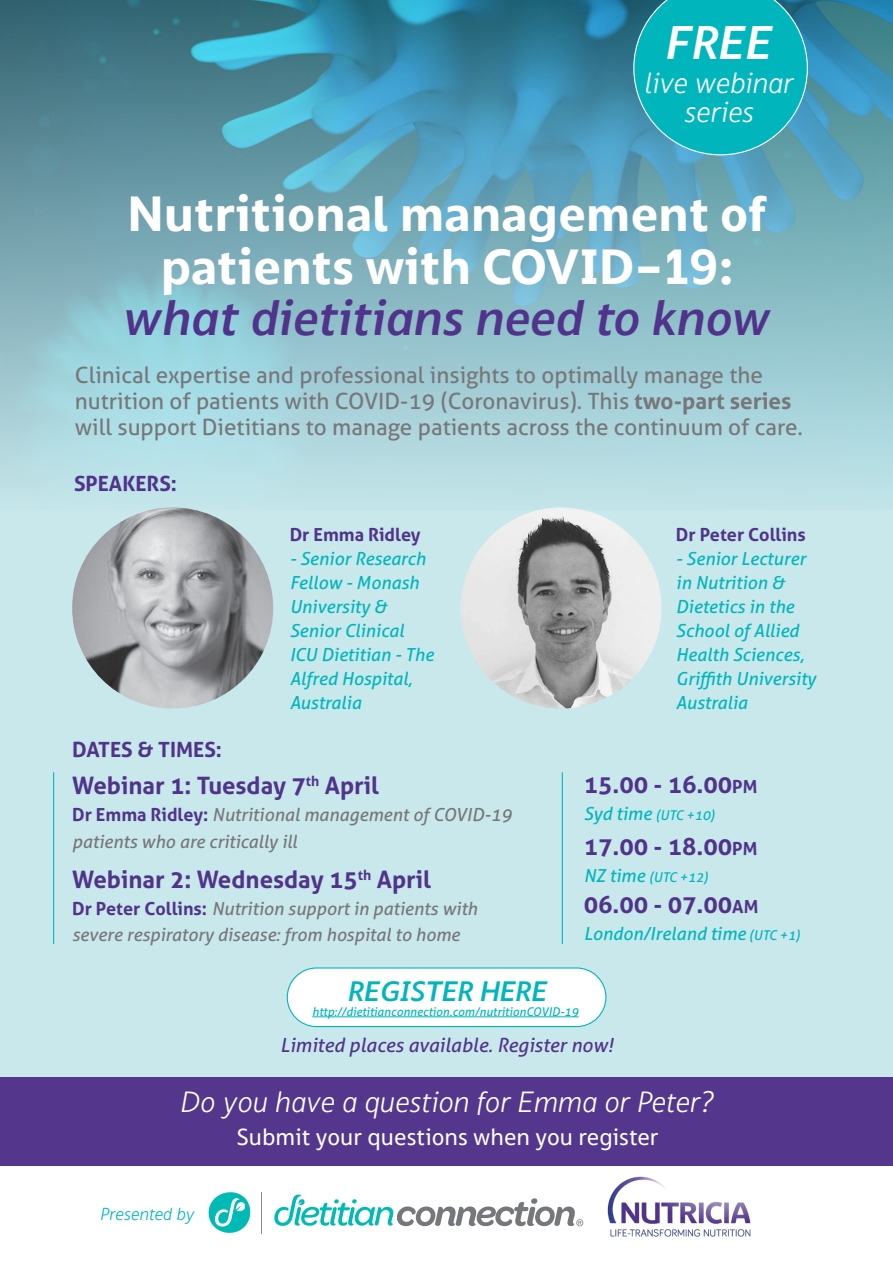
<style>
.page{position:relative;width:893px;height:1263px;background:#fff}
.page>*{position:absolute;margin:0;border:0;box-sizing:border-box;transform-origin:0 0}
.t1{font:700 48.6px/52.9px "Silta";color:#fff;text-align:center}
.t2{font:italic 500 48.6px "Silta";color:#51338b}
.t3{font:italic 500 46.5px "Silta";color:#fff}
.t4{font:italic 300 28.8px "Silta";color:#fff}
.t5{font:italic 300 28.5px/28.5px "Silta";color:#fff;text-align:center}
.t6{font:italic 500 27.6px "Silta";color:#00b6bc}
.t7{font:700 24px "Aller";color:#51338b}
.t8{font:22.95px "Silta";color:#fff}
.t9{font:22.5px/25.8px "Aller";color:#77777a}
.t10{font:700 21px "Aller";color:#51338b}
.t11{font:italic 19.5px "Aller";color:#51338b}
.t12{font:italic 18px/24px "Aller";color:#00b6bc}
.t13{font:italic 18px/27px "Aller";color:#77777a}
.t14{font:700 18px "Aller";color:#51338b}
.t15{font:italic 300 17.1px "Silta";color:#00b6bc}
.t16{font:italic 13.5px "Aller";color:#00b6bc}
.t17{font:italic 12px "Aller";color:#00b6bc}
.s1{font-weight:700}
.s2{font-weight:700;font-style:normal;color:#51338b}
.s3{font-size:18px}
.s4{font-size:13.5px}
</style>
<div class="page">
<div style="left:0;top:0;width:893px;height:1084px;background:#c8e8eb"></div>
<div style="left:0;top:1077px;width:893px;height:89px;background:#54378d"></div>
<img style="left:0;top:0;width:893px;height:492px">
<img style="left:607px;top:1176px;width:144px;height:61px">
<svg style="left:209px;top:1192px;width:42px;height:41px"></svg>
<hr style="left:261px;top:1192px;width:1px;height:41px;background:#8a8c8f">
<svg style="left:274px;top:1194px;width:309px;height:32px"></svg>
<img style="left:72px;top:507px;width:201px;height:201px;border-radius:101px">
<img style="left:461px;top:507px;width:201px;height:201px;border-radius:101px">
<svg style="left:633px;top:0;width:175px;height:155px;background:#0fafb9"></svg>
<hr style="left:53px;top:772px;width:1px;height:172px;background:#00b6bc">
<hr style="left:562px;top:772px;width:1px;height:172px;background:#00b6bc">
<div style="left:287px;top:968px;width:319px;height:58px;background:#fff;border-radius:29px"></div>
<div style="left:287px;top:967px;width:319px;height:60px;border:1px solid #00b6bc;border-radius:29px"></div>
<hr style="left:312px;top:1016px;width:267px;height:1px;background:#00b6bc">
<p class="t3" style="left:666px;top:14px;width:108px">FREE</p>
<p class="t5" style="left:645px;top:69px;width:151px">live webinar series</p>
<p class="t1" style="left:128px;top:187px;width:640px">Nutritional management of patients with COVID-19:</p>
<p class="t2" style="left:124px;top:288px;width:648px">what dietitians need to know</p>
<p class="t9" style="left:75px;top:362px;width:730px">Clinical expertise and professional insights to optimally manage the nutrition of patients with COVID-19 (Coronavirus). This <span class="s1">two-part series </span>will support Dietitians to manage patients across the continuum of care.</p>
<p class="t10" style="left:74px;top:471px;width:104px">SPEAKERS:</p>
<p class="t10" style="left:72px;top:737px;width:151px">DATES &amp; TIMES:</p>
<p class="t14" style="left:290px;top:523px;width:132px">Dr Emma Ridley</p>
<p class="t12" style="left:290px;top:546px;width:145px">- Senior Research<br>Fellow - Monash<br>University &amp;<br>Senior Clinical<br>ICU Dietitian - The<br>Alfred Hospital,<br>Australia</p>
<p class="t7" style="left:72px;top:771px;width:308px">Webinar 1: Tuesday 7<sup>th</sup> April</p>
<p class="t13" style="left:72px;top:801px;width:441px"><span class="s2">Dr Emma Ridley:</span> Nutritional management of COVID-19 patients who are critically ill</p>
<p class="t7" style="left:72px;top:865px;width:360px">Webinar 2: Wednesday 15<sup>th</sup> April</p>
<p class="t13" style="left:72px;top:896px;width:407px;line-height:25.5px"><span class="s2">Dr Peter Collins:</span> Nutrition support in patients with severe respiratory disease: from hospital to home</p>
<p class="t14" style="left:676px;top:523px;width:131px">Dr Peter Collins</p>
<p class="t12" style="left:676px;top:546px;width:142px">- Senior Lecturer in Nutrition &amp;<br>Dietetics in the<br>School of Allied<br>Health Sciences,<br>Griffith University<br>Australia</p>
<p class="t7" style="left:584px;top:769px;width:175px">15.00 - 16.00<span class="s3">PM</span></p>
<p class="t16" style="left:584px;top:806px;width:133px"><span class="s3">Syd time</span> (UTC +10)</p>
<p class="t7" style="left:584px;top:832px;width:175px">17.00 - 18.00<span class="s3">PM</span></p>
<p class="t16" style="left:584px;top:869px;width:126px"><span class="s3">NZ time</span> (UTC +12)</p>
<p class="t7" style="left:584px;top:890px;width:176px">06.00 - 07.00<span class="s3">AM</span></p>
<p class="t12" style="left:584px;top:921px;width:218px">London/Ireland time <span class="s4">(UTC +1)</span></p>
<p class="t6" style="left:348px;top:975px;width:201px">REGISTER HERE</p>
<p class="t17" style="left:312px;top:1004px;width:268px">http://dietitianconnection.com/nutritionCOVID-19</p>
<p class="t11" style="left:280px;top:1033px;width:334px">Limited places available. Register now!</p>
<p class="t4" style="left:181px;top:1085px;width:535px">Do you have a question for Emma or Peter?</p>
<p class="t8" style="left:237px;top:1123px;width:424px">Submit your questions when you register</p>
<p class="t15" style="left:101px;top:1203px;width:95px">Presented by</p>
</div>
